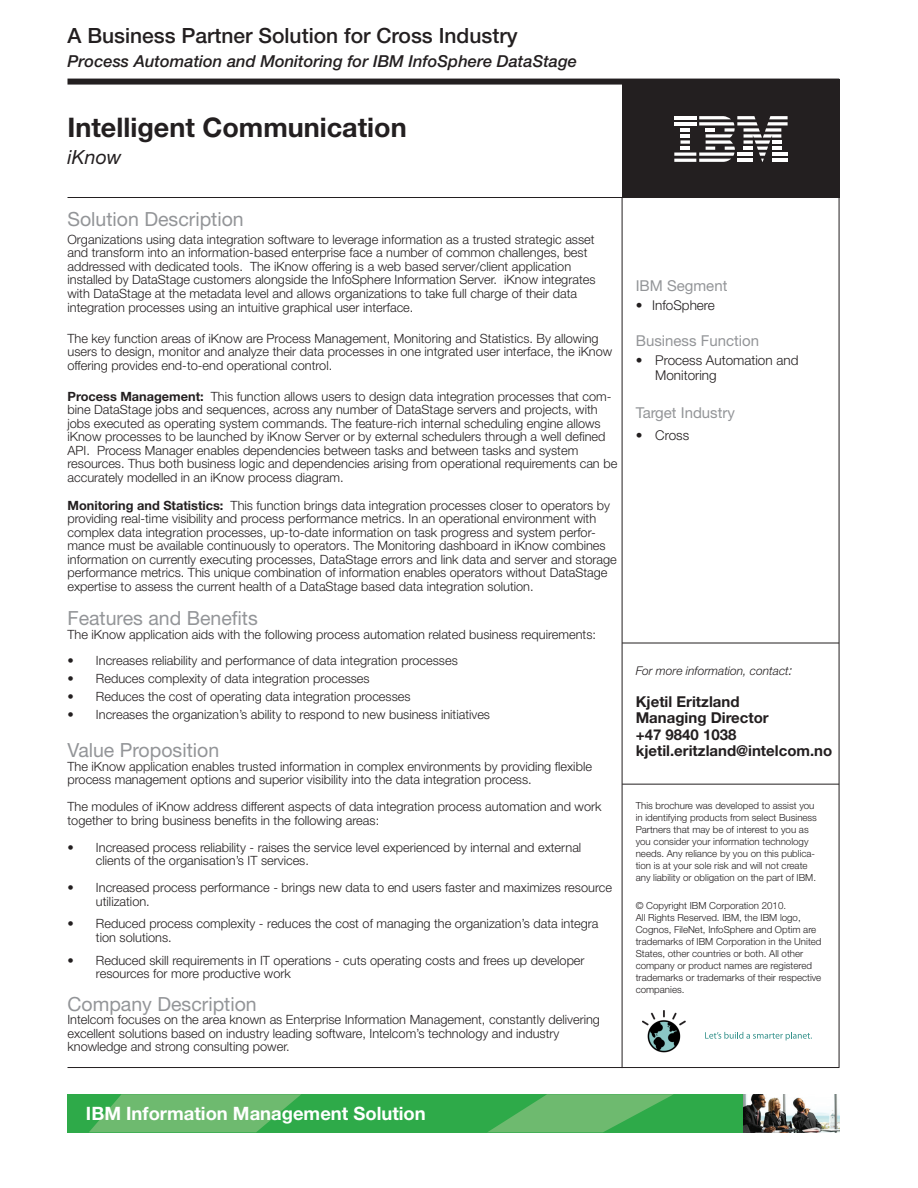
<style>
.page{position:relative;width:918px;height:1188px;background:#fff}
.page>*{position:absolute;margin:0;border:0;box-sizing:border-box;transform-origin:0 0}
.t1{font:700 27px "Helvetica Neue";color:#231f20}
.t2{font:500 21px "Helvetica Neue LT Std";color:#231f20}
.t3{font:19.5px "Helvetica Neue LT Std";color:#939598}
.t4{font:italic 19.5px "Helvetica Neue";color:#231f20}
.t5{font:700 18.45px "Helvetica Neue LT Std";color:#fff}
.t6{font:italic 500 16.5px "Helvetica Neue";color:#231f20}
.t7{font:700 15px/16.5px "Helvetica Neue";color:#231f20}
.t8{font:15px "Helvetica Neue LT Std";color:#939598}
.t9{font:300 13.5px/15px "Helvetica Neue";color:#231f20}
.t10{font:300 12.75px/13.5px "Helvetica Neue";color:#231f20}
.t11{font:italic 300 12px "Helvetica Neue";color:#231f20}
.t12{font:300 9.75px/12px "Helvetica Neue";color:#231f20}
.s1{font-weight:700}
.s2{font-size:13.5px}
</style>
<div class="page">
<div style="left:622px;top:79px;width:217px;height:119px;background:#231f20"></div>
<svg style="left:674px;top:116px;width:114px;height:46px"></svg>
<hr style="left:737px;top:159px;width:16px;height:3px;background:#fff">
<hr style="left:674px;top:159px;width:22px;height:3px;background:#fff">
<hr style="left:622px;top:784px;width:217px;height:1px;background:#231f20">
<hr style="left:622px;top:643px;width:217px;height:1px;background:#231f20">
<img style="left:642px;top:1011px;width:44px;height:42px">
<svg style="left:705px;top:1032px;width:107px;height:8px"></svg>
<div style="left:68px;top:1094px;width:676px;height:38px;background:#2eaa49"></div>
<svg style="left:89px;top:1094px;width:212px;height:38px"></svg>
<svg style="left:488px;top:1094px;width:185px;height:38px"></svg>
<img style="left:743px;top:1094px;width:96px;height:38px">
<div style="left:68px;top:79px;width:771px;height:6px;background:#231f20"></div>
<hr style="left:68px;top:197px;width:771px;height:1px;background:#231f20">
<hr style="left:68px;top:1067px;width:771px;height:1px;background:#231f20">
<hr style="left:622px;top:198px;width:1px;height:870px;background:#231f20">
<hr style="left:839px;top:198px;width:1px;height:870px;background:#231f20">
<h2 class="t2" style="left:68px;top:23px;width:452px">A Business Partner Solution for Cross Industry</h2>
<p class="t6" style="left:68px;top:52px;width:511px">Process Automation and Monitoring for IBM InfoSphere DataStage</p>
<h1 class="t1" style="left:68px;top:110px;width:341px">Intelligent Communication</h1>
<h3 class="t4" style="left:68px;top:145px;width:56px">iKnow</h3>
<h3 class="t3" style="left:68px;top:208px;width:178px">Solution Description</h3>
<p class="t10" style="left:68px;top:232px;width:530px">Organizations using data integration software to leverage information as a trusted strategic asset and transform into an information-based enterprise face a number of common challenges, best addressed with dedicated tools. The iKnow offering is a web based server/client application installed by DataStage customers alongside the InfoSphere Information Server. iKnow integrates with DataStage at the metadata level and allows organizations to take full charge of their data integration processes using an intuitive graphical user interface.</p>
<p class="t10" style="left:68px;top:331px;width:546px">The key function areas of iKnow are Process Management, Monitoring and Statistics. By allowing users to design, monitor and analyze their data processes in one intgrated user interface, the iKnow offering provides end-to-end operational control.</p>
<p class="t10" style="left:68px;top:389px;width:551px"><span class="s1">Process Management:</span> This function allows users to design data integration processes that com&shy;bine DataStage jobs and sequences, across any number of DataStage servers and projects, with jobs executed as operating system commands. The feature-rich internal scheduling engine allows iKnow processes to be launched by iKnow Server or by external schedulers through a well defined API. Process Manager enables dependencies between tasks and between tasks and system resources. Thus both business logic and dependencies arising from operational requirements can be accurately modelled in an iKnow process diagram.</p>
<p class="t10" style="left:68px;top:498px;width:551px"><span class="s1">Monitoring and Statistics:</span> This function brings data integration processes closer to operators by providing real-time visibility and process performance metrics. In an operational environment with complex data integration processes, up-to-date information on task progress and system perfor&shy;mance must be available continuously to operators. The Monitoring dashboard in iKnow combines information on currently executing processes, DataStage errors and link data and server and storage performance metrics. This unique combination of information enables operators without DataStage expertise to assess the current health of a DataStage based data integration solution.</p>
<h3 class="t3" style="left:68px;top:606px;width:192px">Features and Benefits</h3>
<p class="t10" style="left:68px;top:627px;width:530px">The iKnow application aids with the following process automation related business requirements:</p>
<p class="t10" style="left:68px;top:654px;width:392px">• Increases reliability and performance of data integration processes</p>
<p class="t10" style="left:68px;top:672px;width:304px">• Reduces complexity of data integration processes</p>
<p class="t10" style="left:68px;top:689px;width:345px">• Reduces the cost of operating data integration processes</p>
<p class="t10" style="left:68px;top:707px;width:424px">• Increases the organization’s ability to respond to new business initiatives</p>
<h3 class="t3" style="left:68px;top:739px;width:153px">Value Proposition</h3>
<p class="t10" style="left:68px;top:759px;width:526px">The iKnow application enables trusted information in complex environments by providing flexible process management options and superior visibility into the data integration process.</p>
<p class="t10" style="left:68px;top:800px;width:535px">The modules of iKnow address different aspects of data integration process automation and work together to bring business benefits in the following areas:</p>
<p class="t10" style="left:96px;top:840px;width:487px;text-indent:-28px">• Increased process reliability - raises the service level experienced by internal and external clients of the organisation’s IT services.</p>
<p class="t10" style="left:96px;top:881px;width:518px;text-indent:-28px">• Increased process performance - brings new data to end users faster and maximizes resource utilization.</p>
<p class="t10" style="left:96px;top:917px;width:504px;text-indent:-28px">• Reduced process complexity - reduces the cost of managing the organization’s data integra tion solutions.</p>
<p class="t10" style="left:96px;top:953px;width:490px;text-indent:-28px">• Reduced skill requirements in IT operations - cuts operating costs and frees up developer resources for more productive work</p>
<h3 class="t3" style="left:68px;top:992px;width:191px">Company Description</h3>
<p class="t10" style="left:68px;top:1013px;width:534px">Intelcom focuses on the area known as Enterprise Information Management, constantly delivering excellent solutions based on industry leading software, Intelcom’s technology and industry knowledge and strong consulting power.</p>
<p class="t8" style="left:636px;top:276px;width:93px">IBM Segment</p>
<p class="t9" style="left:636px;top:297px;width:81px">• InfoSphere</p>
<p class="t8" style="left:636px;top:332px;width:125px">Business Function</p>
<p class="t9" style="left:655px;top:353px;width:145px;text-indent:-19px">• Process Automation and<br>Monitoring</p>
<p class="t8" style="left:636px;top:403px;width:101px">Target Industry</p>
<p class="t9" style="left:636px;top:427px;width:55px">• Cross</p>
<p class="t11" style="left:636px;top:664px;width:158px">For more information, contact<span class="s2">:</span></p>
<p class="t7" style="left:636px;top:693px;width:198px">Kjetil Eritzland<br>Managing Director<br>+47 9840 1038 kjetil.eritzland@intelcom.no</p>
<p class="t12" style="left:636px;top:799px;width:183px">This brochure was developed to assist you in identifying products from select Business Partners that may be of interest to you as you consider your information technology needs. Any reliance by you on this publica&shy;tion is at your sole risk and will not create any liability or obligation on the part of IBM.</p>
<p class="t12" style="left:636px;top:899px;width:187px">© Copyright IBM Corporation 2010.<br>All Rights Reserved. IBM, the IBM logo, Cognos, FileNet, InfoSphere and Optim are trademarks of IBM Corporation in the United States, other countries or both. All other company or product names are registered trademarks or trademarks of their respective companies.</p>
<h3 class="t5" style="left:86px;top:1102px;width:341px">IBM Information Management Solution</h3>
</div>
